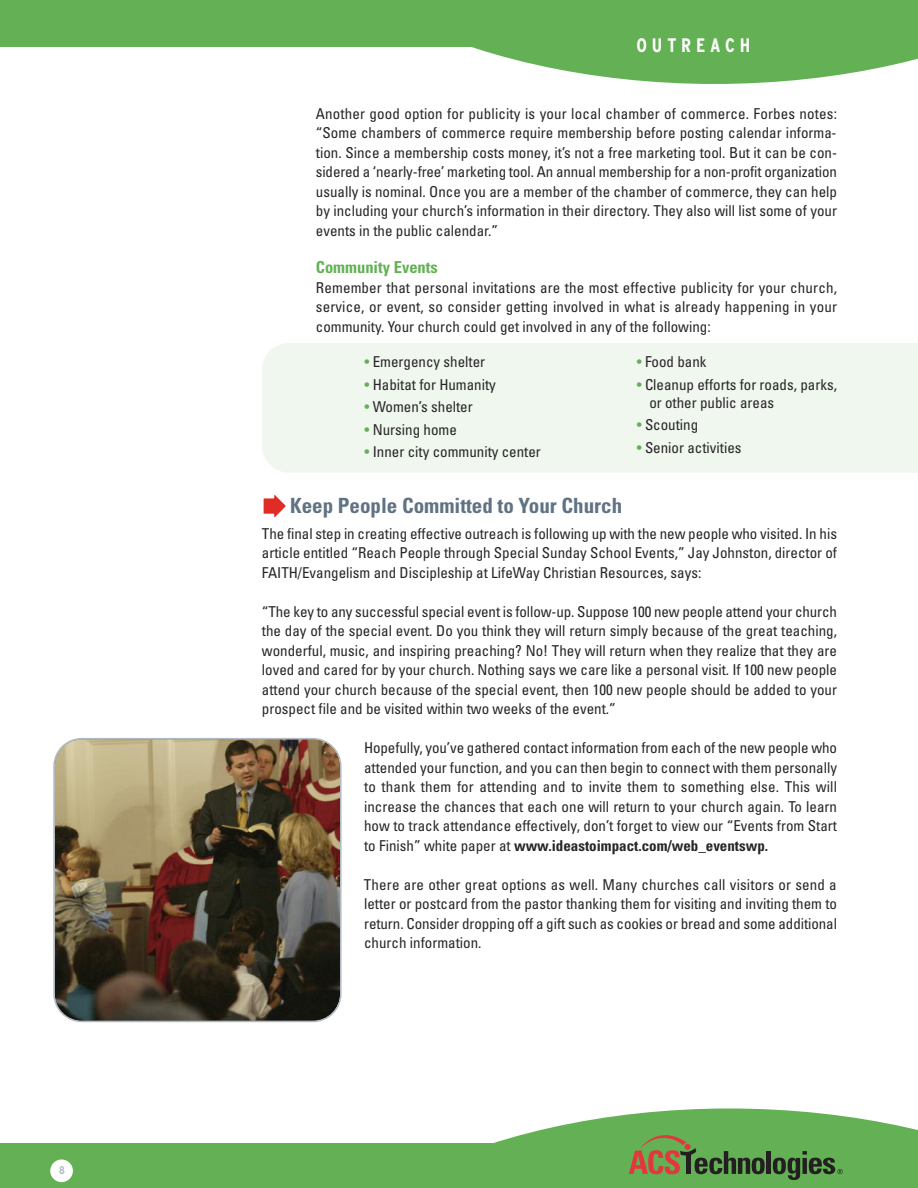
<style>
.page{position:relative;width:918px;height:1188px;background:#fff}
.page>*{position:absolute;margin:0;border:0;box-sizing:border-box;transform-origin:0 0}
.t1{font:700 condensed 21px "Univers";color:#607283}
.t2{font:700 condensed 19.5px "Interstate";letter-spacing:.25em;color:#fff}
.t3{font:700 condensed 16.5px "Univers";color:#63b154}
.t4{font:condensed 15px/19.5px "Univers";color:#272627;text-align:justify}
.t5{font:700 condensed 11.1px "Interstate";color:#b0b9c1}
.s1{color:#63b154}
.s2{font-weight:700}
</style>
<div class="page">
<div style="left:262px;top:343px;width:656px;height:129px;background:#eff7ee"></div>
<div style="left:0;top:1143px;width:918px;height:45px;background:#63b154"></div>
<svg style="left:494px;top:1108px;width:424px;height:67px;fill:#63b154"></svg>
<hr style="left:767px;top:1151px;width:4px;height:23px;background:#231f20">
<svg style="left:629px;top:1125px;width:136px;height:49px"></svg>
<svg style="left:773px;top:1151px;width:70px;height:29px"></svg>
<div style="left:50px;top:1160px;width:23px;height:22px;background:#fff;border-radius:50%"></div>
<div style="left:0;top:0;width:918px;height:46px;background:#63b154"></div>
<svg style="left:296px;top:46px;width:622px;height:38px;fill:#63b154"></svg>
<svg style="left:263px;top:494px;width:12px;height:24px"></svg>
<svg style="left:264px;top:495px;width:21px;height:22px"></svg>
<img style="left:53px;top:738px;width:289px;height:284px">
<p class="t5" style="left:59px;top:1164px;width:7px">8</p>
<h2 class="t2" style="left:636px;top:33px;width:115px">OUTREACH</h2>
<p class="t4" style="left:316px;top:105px;width:523px">Another good option for publicity is your local chamber of commerce. Forbes notes: “Some chambers of commerce require membership before posting calendar informa&shy;tion. Since a membership costs money, it’s not a free marketing tool. But it can be con&shy;sidered a ‘nearly-free’ marketing tool. An annual membership for a non-profit organization usually is nominal. Once you are a member of the chamber of commerce, they can help by including your church’s information in their directory. They also will list some of your events in the public calendar.”</p>
<p class="t3" style="left:316px;top:261px;width:123px">Community Events</p>
<p class="t4" style="left:316px;top:279px;width:523px">Remember that personal invitations are the most effective publicity for your church, service, or event, so consider getting involved in what is already happening in your community. Your church could get involved in any of the following:</p>
<p class="t4" style="left:364px;top:353px;width:122px"><span class="s1">•</span> Emergency shelter</p>
<p class="t4" style="left:364px;top:376px;width:133px"><span class="s1">•</span> Habitat for Humanity</p>
<p class="t4" style="left:364px;top:398px;width:110px"><span class="s1">•</span> Women’s shelter</p>
<p class="t4" style="left:364px;top:421px;width:94px"><span class="s1">•</span> Nursing home</p>
<p class="t4" style="left:364px;top:443px;width:178px"><span class="s1">•</span> Inner city community center</p>
<p class="t4" style="left:637px;top:353px;width:71px"><span class="s1">•</span> Food bank</p>
<p class="t4" style="left:649px;top:376px;width:189px;line-height:18px;text-indent:-13px"><span class="s1">•</span> Cleanup efforts for roads, parks, or other public areas</p>
<p class="t4" style="left:637px;top:416px;width:63px"><span class="s1">•</span> Scouting</p>
<p class="t4" style="left:637px;top:439px;width:106px"><span class="s1">•</span> Senior activities</p>
<h1 class="t1" style="left:290px;top:498px;width:334px">Keep People Committed to Your Church</h1>
<p class="t4" style="left:262px;top:525px;width:577px">The final step in creating effective outreach is following up with the new people who visited. In his article entitled “Reach People through Special Sunday School Events,” Jay Johnston, director of FAITH/Evangelism and Discipleship at LifeWay Christian Resources, says:</p>
<p class="t4" style="left:262px;top:603px;width:577px">“The key to any successful special event is follow-up. Suppose 100 new people attend your church the day of the special event. Do you think they will return simply because of the great teaching, wonderful, music, and inspiring preaching? No! They will return when they realize that they are loved and cared for by your church. Nothing says we care like a personal visit. If 100 new people attend your church because of the special event, then 100 new people should be added to your prospect file and be visited within two weeks of the event.”</p>
<p class="t4" style="left:364px;top:739px;width:474px">Hopefully, you’ve gathered contact information from each of the new people who attended your function, and you can then begin to connect with them personally to thank them for attending and to invite them to something else. This will increase the chances that each one will return to your church again. To learn how to track attendance effectively, don’t forget to view our “Events from Start to Finish” white paper at <span class="s2">www.ideastoimpact.com/web_eventswp.</span></p>
<p class="t4" style="left:364px;top:876px;width:475px">There are other great options as well. Many churches call visitors or send a letter or postcard from the pastor thanking them for visiting and inviting them to return. Consider dropping off a gift such as cookies or bread and some additional church information.</p>
</div>
